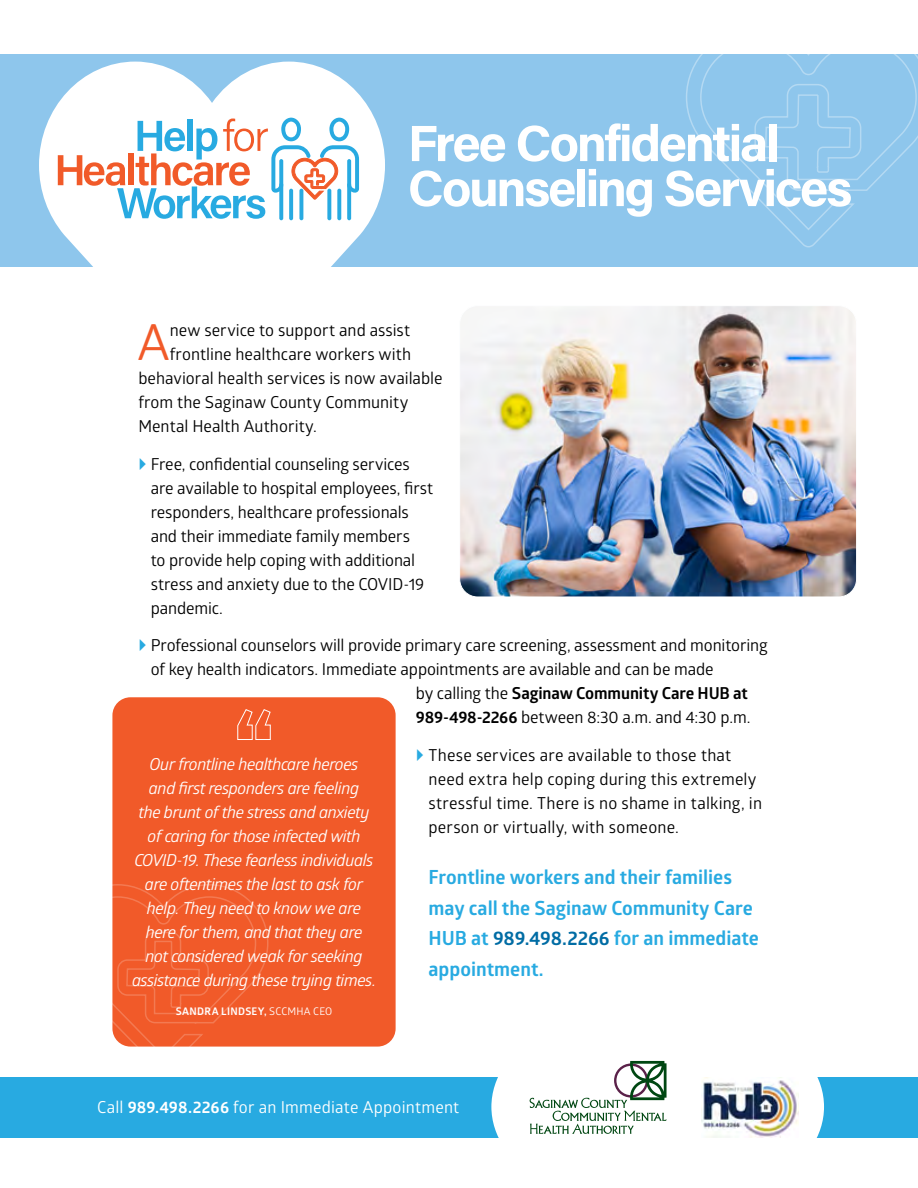
<style>
.page{position:relative;width:918px;height:1188px;background:#fff}
.page>*{position:absolute;margin:0;border:0;box-sizing:border-box;transform-origin:0 0}
.t1{font:51px/45px "Acumin Variable Concept";letter-spacing:-.045em;color:#fff}
.t2{font:49.8px "Glober";color:#f15a29}
.t3{font:700 19.5px/30.8px "Glober";color:#28aae1}
.t4{font:16.5px/24px "Glober";letter-spacing:-.005em;color:#000}
.t5{font:italic 16.5px/24px "Glober";letter-spacing:-.03em;color:#fff;text-align:center}
.t6{font:16.5px "Glober";letter-spacing:.01em;color:#fff}
.t7{font:700 16.5px "Glober";letter-spacing:-.005em;color:#000}
.t8{font:700 10.5px "Glober";letter-spacing:.03em;color:#fff}
.s1{font-weight:400}
.s2{font-weight:700}
.s3{color:#006ca4}
</style>
<div class="page">
<div style="left:0;top:54px;width:918px;height:213px;background:#8ec6ec"></div>
<svg style="left:686px;top:54px;width:232px;height:194px"></svg>
<div style="left:0;top:1077px;width:918px;height:61px;background:#28aae1"></div>
<div style="left:491px;top:1060px;width:333px;height:78px;background:#fff"></div>
<svg style="left:39px;top:62px;width:346px;height:205px;fill:#fff"></svg>
<hr style="left:289px;top:189px;width:4px;height:31px;background:#28aae1;border-radius:2px">
<hr style="left:299px;top:189px;width:4px;height:31px;background:#33aee2;border-radius:2px">
<hr style="left:279px;top:159px;width:4px;height:61px;background:#28aae1;border-radius:2px">
<hr style="left:337px;top:189px;width:4px;height:31px;background:#28aae1;border-radius:2px">
<hr style="left:327px;top:189px;width:4px;height:31px;background:#30ade2;border-radius:2px">
<hr style="left:347px;top:159px;width:4px;height:61px;background:#28aae1;border-radius:2px">
<svg style="left:58px;top:118px;width:301px;height:101px;background:#d8dcdf"></svg>
<svg style="left:530px;top:1061px;width:137px;height:73px"></svg>
<img style="left:701px;top:1078px;width:97px;height:59px">
<div style="left:112px;top:697px;width:284px;height:350px;background:#f15a29;border-radius:18px"></div>
<svg style="left:237px;top:709px;width:34px;height:31px"></svg>
<svg style="left:112px;top:883px;width:157px;height:164px"></svg>
<img style="left:461px;top:307px;width:394px;height:290px">
<div style="left:459px;top:305px;width:398px;height:292px;border:1px solid #fff;border-radius:18px"></div>
<p class="t1" style="left:408px;top:119px;width:446px">Free Confidential<br>Counseling Services</p>
<p class="t2" style="left:137px;top:308px;width:34px">A</p>
<p class="t4" style="left:170px;top:318px;width:242px">new service to support and assist</p>
<p class="t4" style="left:170px;top:342px;width:243px">frontline healthcare workers with</p>
<p class="t4" style="left:138px;top:366px;width:306px">behavioral health services is now available</p>
<p class="t4" style="left:138px;top:390px;width:272px">from the Saginaw County Community</p>
<p class="t4" style="left:138px;top:414px;width:180px">Mental Health Authority.</p>
<p class="t4" style="left:151px;top:451px;width:284px">Free, confidential counseling services are available to hospital employees, first responders, healthcare professionals and their immediate family members<br>to provide help coping with additional stress and anxiety due to the COVID-19 pandemic.</p>
<p class="t4" style="left:151px;top:633px;width:619px">Professional counselors will provide primary care screening, assessment and monitoring</p>
<p class="t4" style="left:151px;top:657px;width:564px">of key health indicators. Immediate appointments are available and can be made</p>
<p class="t7" style="left:416px;top:682px;width:334px"><span class="s1">by calling the</span> Saginaw Community Care HUB at</p>
<p class="t4" style="left:416px;top:705px;width:336px"><span class="s2">989-498-2266</span> between 8:30 a.m. and 4:30 p.m.</p>
<p class="t4" style="left:429px;top:742px;width:335px">These services are available to those that need extra help coping during this extremely stressful time. There is no shame in talking, in person or virtually, with someone.</p>
<p class="t3" style="left:429px;top:861px;width:332px">Frontline workers and their families may call the Saginaw Community Care<br>HUB at <span class="s3">989.498.2266</span> for an immediate appointment.</p>
<p class="t5" style="left:132px;top:752px;width:245px">Our frontline healthcare heroes<br>and first responders are feeling<br>the brunt of the stress and anxiety of caring for those infected with COVID-19. These fearless individuals are oftentimes the last to ask for help. They need to know we are here for them, and that they are<br>not considered weak for seeking assistance during these trying times.</p>
<p class="t8" style="left:176px;top:1004px;width:158px">SANDRA LINDSEY, <span class="s1">SCCMHA CEO</span></p>
<p class="t6" style="left:97px;top:1095px;width:364px">Call <span class="s2">989.498.2266</span> for an Immediate Appointment</p>
</div>
